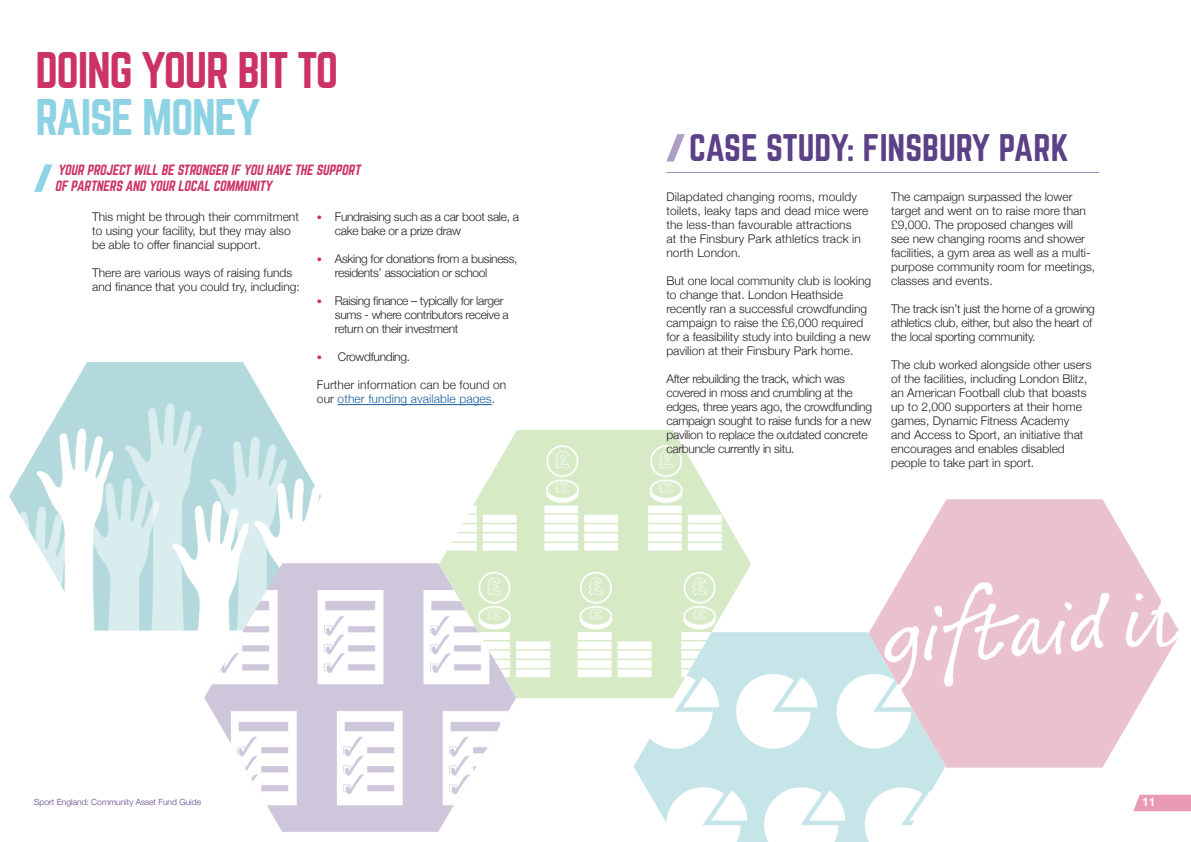
<style>
.page{position:relative;width:1191px;height:842px;background:#fff}
.page>*{position:absolute;margin:0;border:0;box-sizing:border-box;transform-origin:0 0}
._1_-_heading{font:45px "Norwester";letter-spacing:-.03em;color:#cb3366}
._1_-_heading-2{font:45px "Norwester";letter-spacing:-.03em;color:#8ed3e4}
._2_-_heading{font:33.6px "Norwester";color:#5c4088}
.t1{font:italic 13px/16px "Norwester";color:#cb3366}
.BODY{font:300 12px/14px "Helvetica Neue";color:#231f20}
.BODY-2{font:300 12px/14px "Helvetica Neue";letter-spacing:-.02em;color:#231f20}
.BODY-3{font:300 12px/14px "Helvetica Neue";letter-spacing:-.025em;color:#231f20}
.t2{font:700 12px "Helvetica Neue";color:#fff}
.t3{font:300 8.5px "Helvetica Neue";color:#5c4088}
.s1{font-size:10.5px;color:#cb3366}
.s2{color:#175d9e}
</style>
<div class="page">
<svg style="left:1133px;top:795px;width:58px;height:16px"></svg>
<hr style="left:337px;top:404px;width:155px;height:1px;background:#175d9e">
<img style="left:9px;top:362px;width:312px;height:268px">
<img style="left:204px;top:563px;width:312px;height:269px">
<img style="left:439px;top:430px;width:312px;height:268px">
<svg style="left:666px;top:134px;width:18px;height:28px"></svg>
<hr style="left:666px;top:172px;width:432px;height:1px;background:#9e8db8">
<img style="left:633px;top:632px;width:312px;height:210px">
<img style="left:868px;top:499px;width:311px;height:269px">
<svg style="left:34px;top:164px;width:18px;height:28px"></svg>
<p class="_1_-_heading" style="left:35px;top:48px;width:304px">DOING YOUR BIT TO</p>
<p class="_1_-_heading-2" style="left:35px;top:95px;width:226px">RAISE MONEY</p>
<p class="t1" style="left:55px;top:162px;width:309px">YOUR PROJECT WILL BE STRONGER IF YOU HAVE THE SUPPORT<br>OF PARTNERS AND YOUR LOCAL COMMUNITY</p>
<p class="BODY" style="left:92px;top:209px;width:208px">This might be through their commitment to using your facility, but they may also be able to offer financial support.</p>
<p class="BODY" style="left:92px;top:265px;width:209px">There are various ways of raising funds and finance that you could try, including:</p>
<p class="BODY-3" style="left:335px;top:209px;width:186px;text-indent:-18px"><span class="s1">•</span> Fundraising such as a car boot sale, a cake bake or a prize draw</p>
<p class="BODY-3" style="left:335px;top:251px;width:184px;text-indent:-18px"><span class="s1">•</span> Asking for donations from a business, residents’ association or school</p>
<p class="BODY-3" style="left:335px;top:293px;width:175px;text-indent:-18px"><span class="s1">•</span> Raising finance – typically for larger sums - where contributors receive a return on their investment</p>
<p class="BODY-3" style="left:317px;top:349px;width:95px"><span class="s1">•</span> Crowdfunding.</p>
<p class="BODY" style="left:317px;top:377px;width:191px">Further information can be found on our <span class="s2">other funding available pages</span>.</p>
<p class="_2_-_heading" style="left:689px;top:132px;width:381px">CASE STUDY: FINSBURY PARK</p>
<p class="BODY" style="left:666px;top:189px;width:204px">Dilapdated changing rooms, mouldy toilets, leaky taps and dead mice were the less-than favourable attractions<br>at the Finsbury Park athletics track in north London.</p>
<p class="BODY" style="left:666px;top:273px;width:206px">But one local community club is looking to change that. London Heathside recently ran a successful crowdfunding campaign to raise the £6,000 required for a feasibility study into building a new pavilion at their Finsbury Park home.</p>
<p class="BODY-2" style="left:666px;top:371px;width:207px">After rebuilding the track, which was covered in moss and crumbling at the edges, three years ago, the crowdfunding campaign sought to raise funds for a new pavilion to replace the outdated concrete carbuncle currently in situ.</p>
<p class="BODY" style="left:891px;top:189px;width:206px">The campaign surpassed the lower target and went on to raise more than £9,000. The proposed changes will<br>see new changing rooms and shower facilities, a gym area as well as a multi&shy;purpose community room for meetings, classes and events.</p>
<p class="BODY-2" style="left:891px;top:301px;width:205px">The track isn’t just the home of a growing athletics club, either, but also the heart of the local sporting community.</p>
<p class="BODY" style="left:891px;top:357px;width:202px">The club worked alongside other users of the facilities, including London Blitz, an American Football club that boasts up to 2,000 supporters at their home games, Dynamic Fitness Academy and Access to Sport, an initiative that encourages and enables disabled people to take part in sport.</p>
<p class="t3" style="left:34px;top:795px;width:168px">Sport England: Community Asset Fund Guide</p>
<p class="t2" style="left:1142px;top:795px;width:15px">11</p>
</div>
